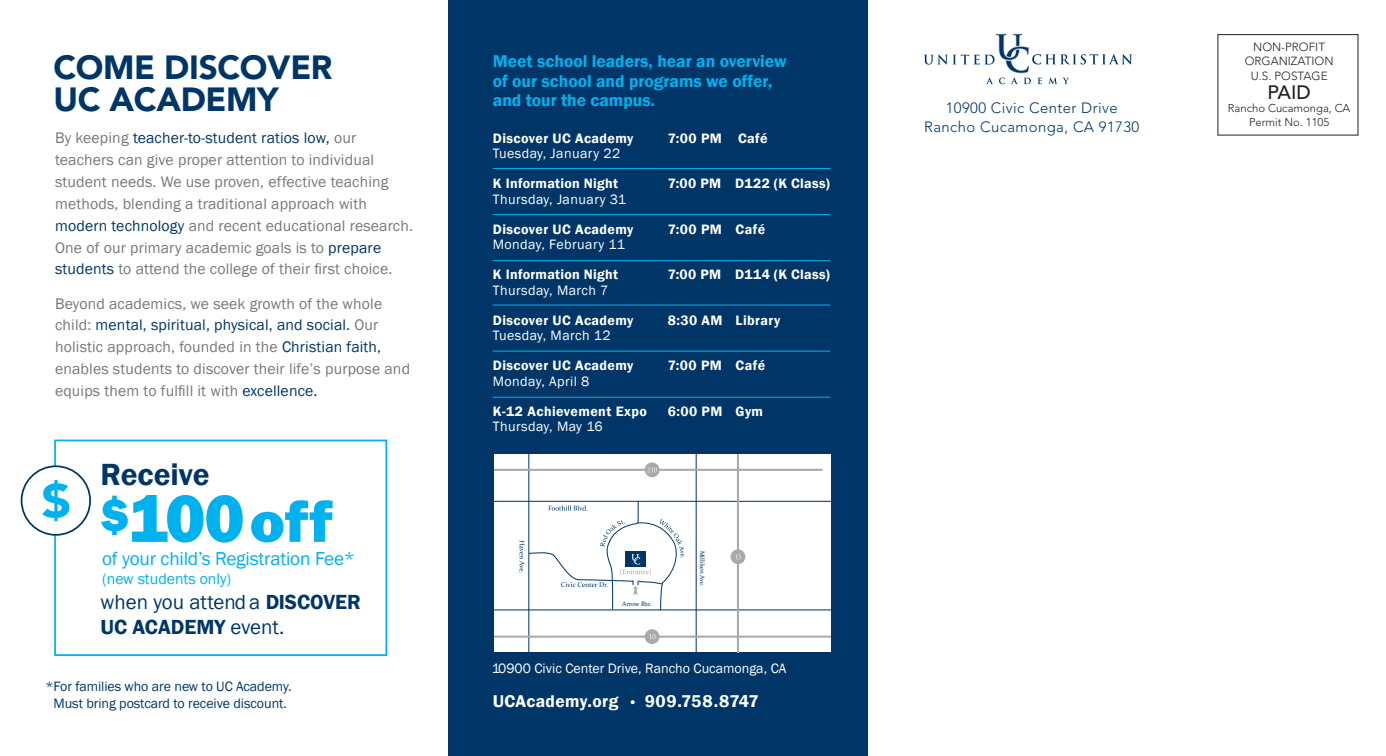
<style>
.page{position:relative;width:1386px;height:756px;background:#fff}
.page>*{position:absolute;margin:0;border:0;box-sizing:border-box;transform-origin:0 0}
.t1{font:800 69.3px "Franklin Gothic";color:#00b1ef}
.t2{font:900 33.25px/32.9px "Avenir LT Std";letter-spacing:-.01em;color:#003667}
.t3{font:600 31.5px "Franklin Gothic";color:#003667}
.t4{font:21px/24.2px "Franklin Gothic";color:#003667}
.t5{font:19.25px "Franklin Gothic";letter-spacing:-.01em;color:#00b1ef}
.t6{font:500 19.25px "Avenir LT Std";color:#231f20}
.t7{font:600 17.5px/19.2px "Franklin Gothic";color:#00b1ef}
.t8{font:600 17.5px "Franklin Gothic";letter-spacing:.02em;color:#fff}
.t9{font:15.75px/21.9px "Franklin Gothic";letter-spacing:.01em;color:#76787b}
.t10{font:15.75px "Franklin Gothic";color:#00b1ef}
.t11{font:300 14.88px/19.2px "Avenir LT Std";letter-spacing:.03em;color:#003667;text-align:center}
.t12{font:600 14px "Franklin Gothic";letter-spacing:.03em;color:#fff}
.t13{font:14px "Franklin Gothic";letter-spacing:.03em;color:#fff}
.t14{font:14px/16.8px "Franklin Gothic";letter-spacing:-.005em;color:#003667;text-align:center}
.t15{font:14px "Franklin Gothic";color:#fff}
.t16{font:300 11.72px/14.2px "Avenir LT Std";color:#231f20;text-align:center}
.t17{font:300 11.2px/13.5px "Avenir LT Std";color:#231f20;text-align:center}
.t18{font:6.48px "Constantia";color:#003667}
.s1{color:#003667}
.s2{font-size:49.52px}
.s3{font-size:59.32px}
.s4{font-weight:600}
.s5{font-size:14px}
</style>
<div class="page">
<div style="left:449px;top:0;width:419px;height:756px;background:#003667"></div>
<svg style="left:924px;top:34px;width:208px;height:50px"></svg>
<div style="left:54px;top:440px;width:333px;height:216px;border:2px solid #00b1ef"></div>
<div style="left:22px;top:466px;width:68px;height:69px;background:#fff;border-radius:50%"></div>
<div style="left:21px;top:465px;width:70px;height:71px;border:2px solid #003667;border-radius:50%"></div>
<svg style="left:42px;top:480px;width:27px;height:41px"></svg>
<div style="left:494px;top:455px;width:336px;height:197px;background:#fff"></div>
<hr style="left:494px;top:501px;width:336px;height:1px;background:#003667">
<hr style="left:494px;top:609px;width:336px;height:1px;background:#003667">
<hr style="left:696px;top:455px;width:1px;height:197px;background:#003667">
<hr style="left:528px;top:455px;width:1px;height:197px;background:#003667">
<hr style="left:737px;top:455px;width:2px;height:197px;background:#a8a9ad">
<div style="left:731px;top:549px;width:14px;height:15px;background:#a8a9ad;border-radius:50%"></div>
<svg style="left:736px;top:554px;width:5px;height:5px"></svg>
<hr style="left:494px;top:636px;width:336px;height:2px;background:#a8a9ad">
<div style="left:645px;top:629px;width:15px;height:15px;background:#a8a9ad;border-radius:50%"></div>
<svg style="left:649px;top:634px;width:7px;height:5px"></svg>
<hr style="left:494px;top:469px;width:329px;height:2px;background:#a8a9ad">
<div style="left:645px;top:462px;width:15px;height:15px;background:#a8a9ad;border-radius:50%"></div>
<svg style="left:647px;top:467px;width:10px;height:5px"></svg>
<svg style="left:520px;top:500px;width:164px;height:111px"></svg>
<hr style="left:493px;top:168px;width:337px;height:1px;background:#00b1ef">
<hr style="left:493px;top:214px;width:337px;height:1px;background:#00b1ef">
<hr style="left:493px;top:260px;width:337px;height:1px;background:#00b1ef">
<hr style="left:493px;top:305px;width:337px;height:1px;background:#00b1ef">
<hr style="left:493px;top:351px;width:337px;height:1px;background:#00b1ef">
<hr style="left:493px;top:397px;width:337px;height:1px;background:#00b1ef">
<h2 class="t2" style="left:53px;top:50px;width:281px">COME DISCOVER<br>UC ACADEMY</h2>
<p class="t9" style="left:55px;top:127px;width:359px">By keeping <span class="s1">teacher-to-student ratios low,</span> our teachers can give proper attention to individual student needs. We use proven, effective teaching methods, blending a traditional approach with <span class="s1">modern technology</span> and recent educational research.<br>One of our primary academic goals is to <span class="s1">prepare students</span> to attend the college of their first choice.</p>
<p class="t9" style="left:55px;top:293px;width:357px">Beyond academics, we seek growth of the whole child: <span class="s1">mental, spiritual, physical, and social.</span> Our holistic approach, founded in the <span class="s1">Christian faith, </span>enables students to discover their life’s purpose and equips them to fulfill it with <span class="s1">excellence.</span></p>
<h3 class="t3" style="left:101px;top:455px;width:110px">Receive</h3>
<h1 class="t1" style="left:101px;top:474px;width:234px"><span class="s2">$</span>100 <span class="s3">off</span></h1>
<p class="t5" style="left:102px;top:547px;width:254px">of your child’s Registration Fee*</p>
<p class="t10" style="left:102px;top:569px;width:131px">(new students only)</p>
<h3 class="t4" style="left:101px;top:591px;width:262px">when you attend a <span class="s4">DISCOVER<br>UC ACADEMY</span> event.</h3>
<p class="t14" style="left:45px;top:678px;width:248px">*For families who are new to UC Academy.<br>Must bring postcard to receive discount.</p>
<p class="t7" style="left:493px;top:52px;width:295px">Meet school leaders, hear an overview of our school and programs we offer, and tour the campus.</p>
<p class="t12" style="left:493px;top:129px;width:142px">Discover UC Academy</p>
<p class="t12" style="left:668px;top:129px;width:101px">7:00 PM Café</p>
<p class="t13" style="left:493px;top:145px;width:129px">Tuesday, January 22</p>
<p class="t12" style="left:493px;top:175px;width:127px">K Information Night</p>
<p class="t12" style="left:668px;top:175px;width:164px">7:00 PM D122 (K Class)</p>
<p class="t13" style="left:493px;top:190px;width:135px">Thursday, January 31</p>
<p class="t12" style="left:493px;top:220px;width:142px">Discover UC Academy</p>
<p class="t12" style="left:668px;top:220px;width:99px">7:00 PM Café</p>
<p class="t13" style="left:493px;top:236px;width:134px">Monday, February 11</p>
<p class="t12" style="left:493px;top:266px;width:127px">K Information Night</p>
<p class="t12" style="left:668px;top:266px;width:164px">7:00 PM D114 (K Class)</p>
<p class="t13" style="left:493px;top:281px;width:117px">Thursday, March 7</p>
<p class="t12" style="left:493px;top:311px;width:142px">Discover UC Academy</p>
<p class="t12" style="left:668px;top:311px;width:114px">8:30 AM Library</p>
<p class="t13" style="left:493px;top:327px;width:119px">Tuesday, March 12</p>
<p class="t12" style="left:493px;top:357px;width:142px">Discover UC Academy</p>
<p class="t12" style="left:668px;top:357px;width:99px">7:00 PM Café</p>
<p class="t13" style="left:493px;top:372px;width:98px">Monday, April 8</p>
<p class="t12" style="left:493px;top:402px;width:156px">K-12 Achievement Expo</p>
<p class="t12" style="left:668px;top:402px;width:97px">6:00 PM Gym</p>
<p class="t13" style="left:493px;top:418px;width:111px">Thursday, May 16</p>
<p class="t18" style="left:622px;top:600px;width:31px">Arrow Rte.</p>
<p class="t18" style="left:707px;top:551px;width:38px;rotate:90deg">Milliken Ave.</p>
<p class="t15" style="left:492px;top:659px;width:296px">10900 Civic Center Drive, Rancho Cucamonga, CA</p>
<p class="t8" style="left:493px;top:691px;width:268px">UCAcademy.org <span class="s5">•</span> 909.758.8747</p>
<p class="t11" style="left:924px;top:98px;width:217px">10900 Civic Center Drive<br>Rancho Cucamonga, CA 91730</p>
<p class="t16" style="left:1245px;top:40px;width:90px">NON-PROFIT<br>ORGANIZATION<br>U.S. POSTAGE</p>
<p class="t6" style="left:1268px;top:81px;width:45px">PAID</p>
<p class="t17" style="left:1228px;top:102px;width:124px">Rancho Cucamonga, CA<br>Permit No. 1105</p>
</div>
